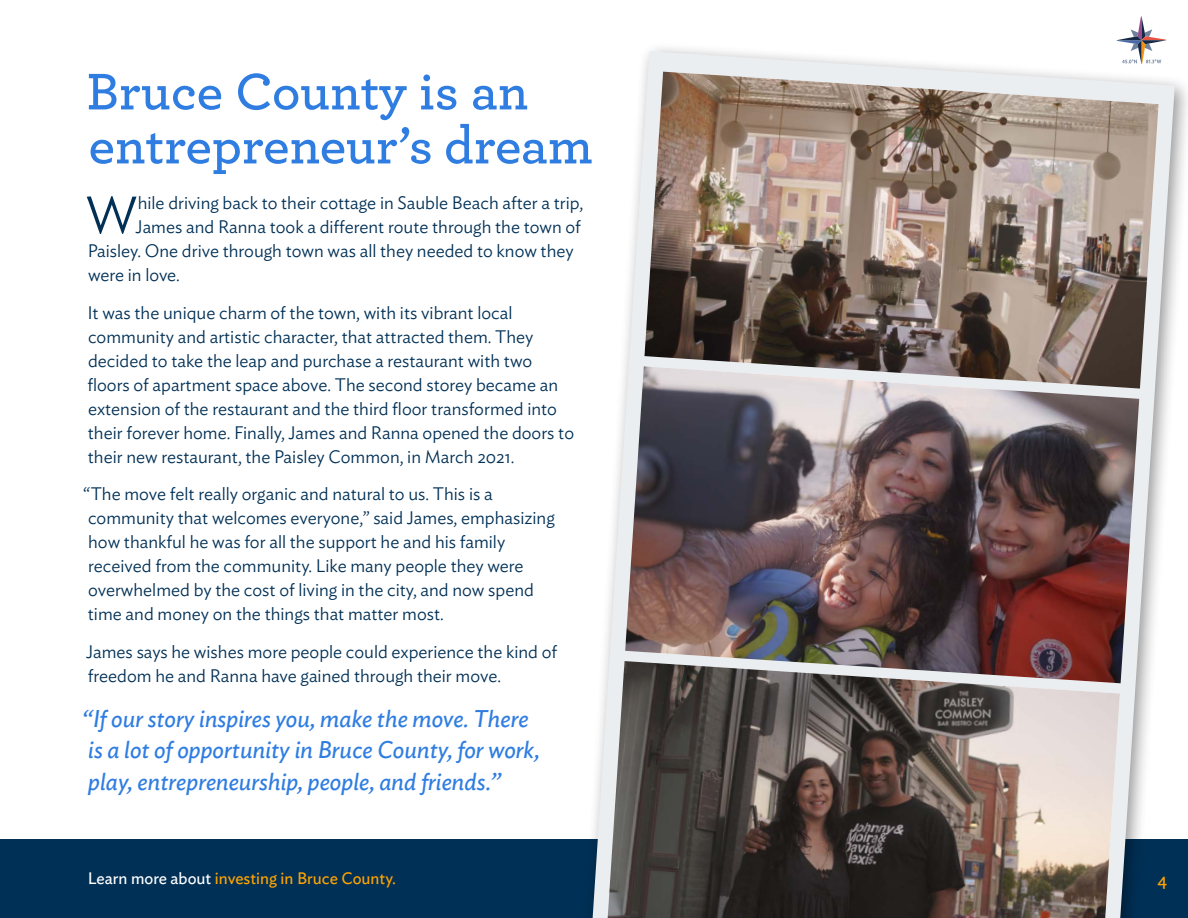
<style>
.page{position:relative;width:1188px;height:918px;background:#fff}
.page>*{position:absolute;margin:0;border:0;box-sizing:border-box;transform-origin:0 0}
.t1{font:600 54px/54px "Archer";color:#2f7de1}
.body_-_dropcap{font:300 51.75px "Ideal Sans";color:#003056}
.Callout{font:italic 24px/31.5px "Ideal Sans";color:#2f7de1}
.body{font:300 18px/24px "Ideal Sans";color:#003056}
.body_-_dropcap-2{font:300 18px "Ideal Sans";color:#003056}
.t2{font:18px "Ideal Sans";color:#ffa400}
.CTA{font:16.5px "Ideal Sans";color:#ffa400}
.s1{color:#fff}
</style>
<div class="page">
<div style="left:0;top:839px;width:1188px;height:79px;background:#003056"></div>
<svg style="left:1117px;top:16px;width:49px;height:25px"></svg>
<div style="left:580px;top:41px;width:608px;height:877px;background:#000;opacity:.41"></div>
<svg style="left:593px;top:51px;width:582px;height:867px"></svg>
<img style="left:644px;top:72px;width:515px;height:317px">
<img style="left:625px;top:366px;width:514px;height:317px">
<img style="left:608px;top:661px;width:512px;height:257px">
<h2 class="t1" style="left:87px;top:61px;width:508px">Bruce County is an entrepreneur’s dream</h2>
<p class="body_-_dropcap" style="left:86px;top:175px;width:53px">W</p>
<p class="body_-_dropcap-2" style="left:138px;top:189px;width:447px">hile driving back to their cottage in Sauble Beach after a trip,</p>
<p class="body_-_dropcap-2" style="left:136px;top:213px;width:447px">James and Ranna took a different route through the town of</p>
<p class="body_-_dropcap-2" style="left:88px;top:237px;width:488px">Paisley. One drive through town was all they needed to know they</p>
<p class="body_-_dropcap-2" style="left:88px;top:261px;width:93px">were in love.</p>
<p class="body" style="left:87px;top:299px;width:488px">It was the unique charm of the town, with its vibrant local community and artistic character, that attracted them. They decided to take the leap and purchase a restaurant with two floors of apartment space above. The second storey became an extension of the restaurant and the third floor transformed into their forever home. Finally, James and Ranna opened the doors to their new restaurant, the Paisley Common, in March 2021.</p>
<p class="body" style="left:83px;top:480px;width:473px">“The move felt really organic and natural to us. This is a community that welcomes everyone,” said James, emphasizing how thankful he was for all the support he and his family received from the community. Like many people they were overwhelmed by the cost of living in the city, and now spend time and money on the things that matter most.</p>
<p class="body" style="left:86px;top:638px;width:473px">James says he wishes more people could experience the kind of freedom he and Ranna have gained through their move.</p>
<p class="Callout" style="left:82px;top:701px;width:459px">“If our story inspires you, make the move. There is a lot of opportunity in Bruce County, for work, play, entrepreneurship, people, and friends.”</p>
<p class="CTA" style="left:88px;top:866px;width:309px"><span class="s1">Learn more about</span> investing in Bruce County.</p>
<p class="t2" style="left:1157px;top:866px;width:11px">4</p>
</div>
